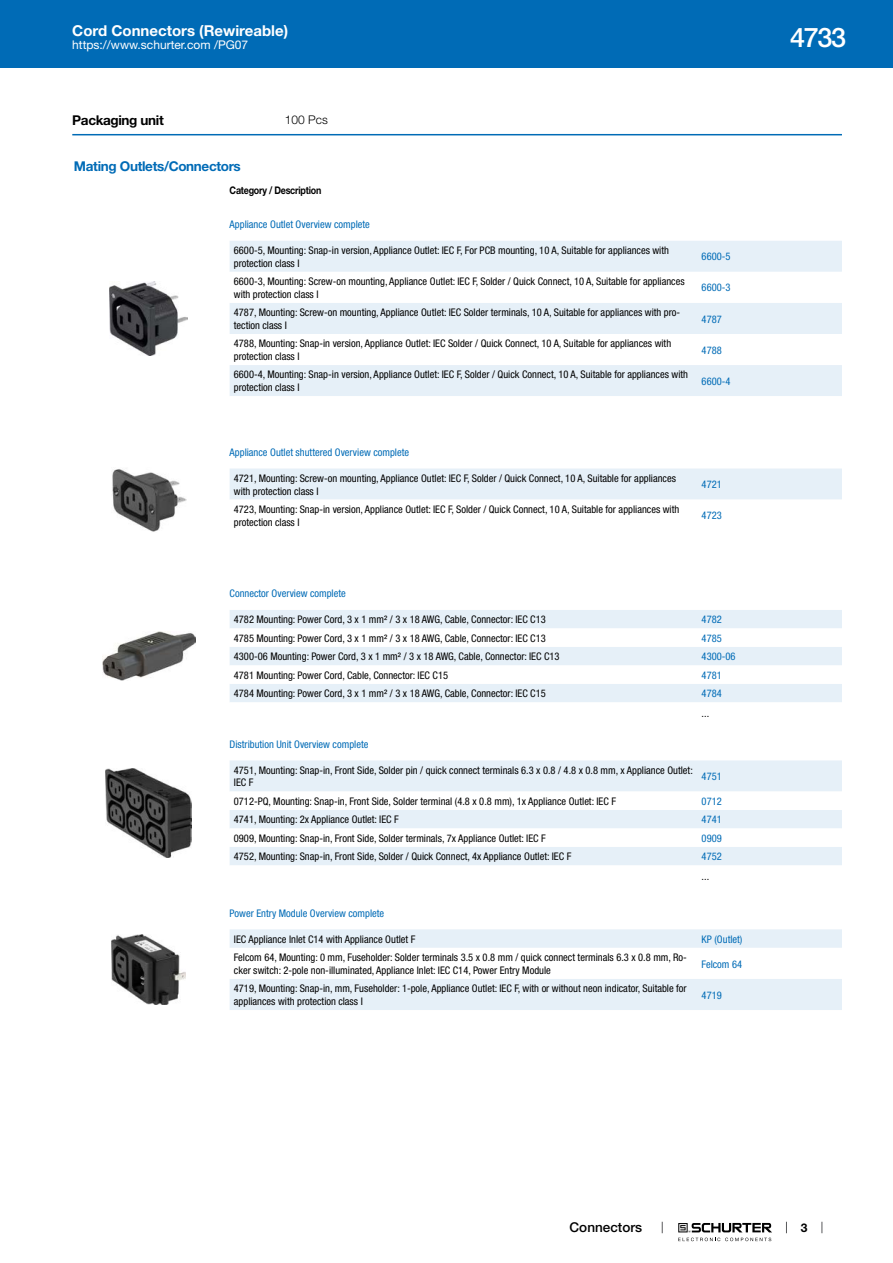
<style>
.page{position:relative;width:893px;height:1263px;background:#fff}
.page>*{position:absolute;margin:0;border:0;box-sizing:border-box;transform-origin:0 0}
.t1{font:500 27px "Helvetica Neue LT";color:#fff}
.t2{font:700 15px "Helvetica Neue LT";color:#fff}
.t3{font:700 13.5px "Helvetica Neue LT";letter-spacing:-.025em;color:#006bb6}
.t4{font:700 13.5px "Helvetica Neue LT";letter-spacing:-.025em;color:#000}
.t5{font:500 13.5px "Helvetica Neue LT";color:#000}
.t6{font:12px "Helvetica Neue LT";color:#fff}
.t7{font:300 12px "Helvetica Neue LT";color:#000}
.t8{font:700 12px "Helvetica Neue LT";color:#000}
.t9{font:condensed 10.5px/12.6px "Helvetica Neue LT";color:#000}
.t10{font:condensed 10.5px "Helvetica Neue LT";color:#006bb6}
.t11{font:700 10.5px "Helvetica Neue LT";letter-spacing:-.025em;color:#000;scale:.85 1}
</style>
<div class="page">
<svg style="left:678px;top:1223px;width:94px;height:18px"></svg>
<div style="left:0;top:0;width:893px;height:68px;background:#006bb6"></div>
<hr style="left:72px;top:134px;width:770px;height:1px;background:#006bb6">
<img style="left:110px;top:281px;width:78px;height:75px">
<div style="left:230px;top:241px;width:612px;height:31px;background:#e6f0f8"></div>
<svg style="left:230px;top:303px;width:612px;height:93px;fill:#e6f0f8"></svg>
<img style="left:112px;top:469px;width:74px;height:63px">
<div style="left:230px;top:468px;width:612px;height:31px;background:#e6f0f8"></div>
<img style="left:102px;top:632px;width:94px;height:48px">
<div style="left:230px;top:610px;width:612px;height:18px;background:#e6f0f8"></div>
<svg style="left:230px;top:647px;width:612px;height:55px;fill:#e6f0f8"></svg>
<img style="left:106px;top:768px;width:86px;height:89px">
<div style="left:230px;top:760px;width:612px;height:31px;background:#e6f0f8"></div>
<svg style="left:230px;top:810px;width:612px;height:55px;fill:#e6f0f8"></svg>
<img style="left:112px;top:934px;width:74px;height:71px">
<div style="left:230px;top:929px;width:612px;height:19px;background:#e6f0f8"></div>
<div style="left:230px;top:979px;width:612px;height:31px;background:#e6f0f8"></div>
<h2 class="t2" style="left:72px;top:21px;width:217px">Cord Connectors (Rewireable)</h2>
<p class="t6" style="left:72px;top:38px;width:178px">https://www.schurter.com /PG07</p>
<p class="t4" style="left:72px;top:112px;width:93px">Packaging unit</p>
<p class="t7" style="left:285px;top:113px;width:44px">100 Pcs</p>
<p class="t3" style="left:74px;top:158px;width:168px">Mating Outlets/Connectors</p>
<p class="t11" style="left:230px;top:184px;width:109px">Category / Description</p>
<p class="t10" style="left:230px;top:218px;width:142px">Appliance Outlet Overview complete</p>
<p class="t9" style="left:234px;top:244px;width:437px">6600-5, Mounting: Snap-in version, Appliance Outlet: IEC F, For PCB mounting, 10 A, Suitable for appliances with protection class I</p>
<p class="t10" style="left:702px;top:251px;width:30px">6600-5</p>
<p class="t9" style="left:234px;top:275px;width:452px">6600-3, Mounting: Screw-on mounting, Appliance Outlet: IEC F, Solder / Quick Connect, 10 A, Suitable for appliances with protection class I</p>
<p class="t10" style="left:702px;top:282px;width:30px">6600-3</p>
<p class="t9" style="left:234px;top:306px;width:448px">4787, Mounting: Screw-on mounting, Appliance Outlet: IEC Solder terminals, 10 A, Suitable for appliances with pro&shy;tection class I</p>
<p class="t10" style="left:702px;top:313px;width:22px">4787</p>
<p class="t9" style="left:234px;top:337px;width:439px">4788, Mounting: Snap-in version, Appliance Outlet: IEC Solder / Quick Connect, 10 A, Suitable for appliances with protection class I</p>
<p class="t10" style="left:702px;top:344px;width:22px">4788</p>
<p class="t9" style="left:234px;top:368px;width:456px">6600-4, Mounting: Snap-in version, Appliance Outlet: IEC F, Solder / Quick Connect, 10 A, Suitable for appliances with protection class I</p>
<p class="t10" style="left:702px;top:375px;width:30px">6600-4</p>
<p class="t10" style="left:230px;top:446px;width:181px">Appliance Outlet shuttered Overview complete</p>
<p class="t9" style="left:234px;top:472px;width:444px">4721, Mounting: Screw-on mounting, Appliance Outlet: IEC F, Solder / Quick Connect, 10 A, Suitable for appliances with protection class I</p>
<p class="t10" style="left:702px;top:478px;width:22px">4721</p>
<p class="t9" style="left:234px;top:503px;width:447px">4723, Mounting: Snap-in version, Appliance Outlet: IEC F, Solder / Quick Connect, 10 A, Suitable for appliances with protection class I</p>
<p class="t10" style="left:702px;top:509px;width:22px">4723</p>
<p class="t10" style="left:230px;top:588px;width:118px">Connector Overview complete</p>
<p class="t9" style="left:234px;top:613px;width:313px">4782 Mounting: Power Cord, 3 x 1 mm² / 3 x 18 AWG, Cable, Connector: IEC C13</p>
<p class="t10" style="left:702px;top:614px;width:22px">4782</p>
<p class="t9" style="left:234px;top:632px;width:313px">4785 Mounting: Power Cord, 3 x 1 mm² / 3 x 18 AWG, Cable, Connector: IEC C13</p>
<p class="t10" style="left:702px;top:632px;width:22px">4785</p>
<p class="t9" style="left:234px;top:650px;width:327px">4300-06 Mounting: Power Cord, 3 x 1 mm² / 3 x 18 AWG, Cable, Connector: IEC C13</p>
<p class="t10" style="left:702px;top:650px;width:35px">4300-06</p>
<p class="t9" style="left:234px;top:669px;width:216px">4781 Mounting: Power Cord, Cable, Connector: IEC C15</p>
<p class="t10" style="left:702px;top:669px;width:22px">4781</p>
<p class="t9" style="left:234px;top:687px;width:313px">4784 Mounting: Power Cord, 3 x 1 mm² / 3 x 18 AWG, Cable, Connector: IEC C15</p>
<p class="t10" style="left:702px;top:687px;width:22px">4784</p>
<p class="t9" style="left:702px;top:707px;width:9px">...</p>
<p class="t10" style="left:230px;top:738px;width:140px">Distribution Unit Overview complete</p>
<p class="t9" style="left:234px;top:764px;width:460px">4751, Mounting: Snap-in, Front Side, Solder pin / quick connect terminals 6.3 x 0.8 / 4.8 x 0.8 mm, x Appliance Outlet:<br>IEC F</p>
<p class="t10" style="left:702px;top:770px;width:22px">4751</p>
<p class="t9" style="left:234px;top:795px;width:384px">0712-PQ, Mounting: Snap-in, Front Side, Solder terminal (4.8 x 0.8 mm), 1x Appliance Outlet: IEC F</p>
<p class="t10" style="left:702px;top:795px;width:22px">0712</p>
<p class="t9" style="left:234px;top:813px;width:167px">4741, Mounting: 2x Appliance Outlet: IEC F</p>
<p class="t10" style="left:702px;top:813px;width:22px">4741</p>
<p class="t9" style="left:234px;top:832px;width:314px">0909, Mounting: Snap-in, Front Side, Solder terminals, 7x Appliance Outlet: IEC F</p>
<p class="t10" style="left:702px;top:832px;width:22px">0909</p>
<p class="t9" style="left:234px;top:850px;width:339px">4752, Mounting: Snap-in, Front Side, Solder / Quick Connect, 4x Appliance Outlet: IEC F</p>
<p class="t10" style="left:702px;top:850px;width:22px">4752</p>
<p class="t9" style="left:702px;top:870px;width:9px">...</p>
<p class="t10" style="left:230px;top:907px;width:156px">Power Entry Module Overview complete</p>
<p class="t9" style="left:234px;top:933px;width:183px">IEC Appliance Inlet C14 with Appliance Outlet F</p>
<p class="t10" style="left:702px;top:933px;width:42px">KP (Outlet)</p>
<p class="t9" style="left:234px;top:951px;width:455px">Felcom 64, Mounting: 0 mm, Fuseholder: Solder terminals 3.5 x 0.8 mm / quick connect terminals 6.3 x 0.8 mm, Ro&shy;cker switch: 2-pole non-illuminated, Appliance Inlet: IEC C14, Power Entry Module</p>
<p class="t10" style="left:702px;top:958px;width:42px">Felcom 64</p>
<p class="t9" style="left:234px;top:982px;width:454px">4719, Mounting: Snap-in, mm, Fuseholder: 1-pole, Appliance Outlet: IEC F, with or without neon indicator, Suitable for appliances with protection class I</p>
<p class="t10" style="left:702px;top:989px;width:22px">4719</p>
<h1 class="t1" style="left:790px;top:21px;width:57px">4733</h1>
<p class="t5" style="left:570px;top:1219px;width:74px">Connectors</p>
<p class="t8" style="left:801px;top:1220px;width:8px">3</p>
</div>
